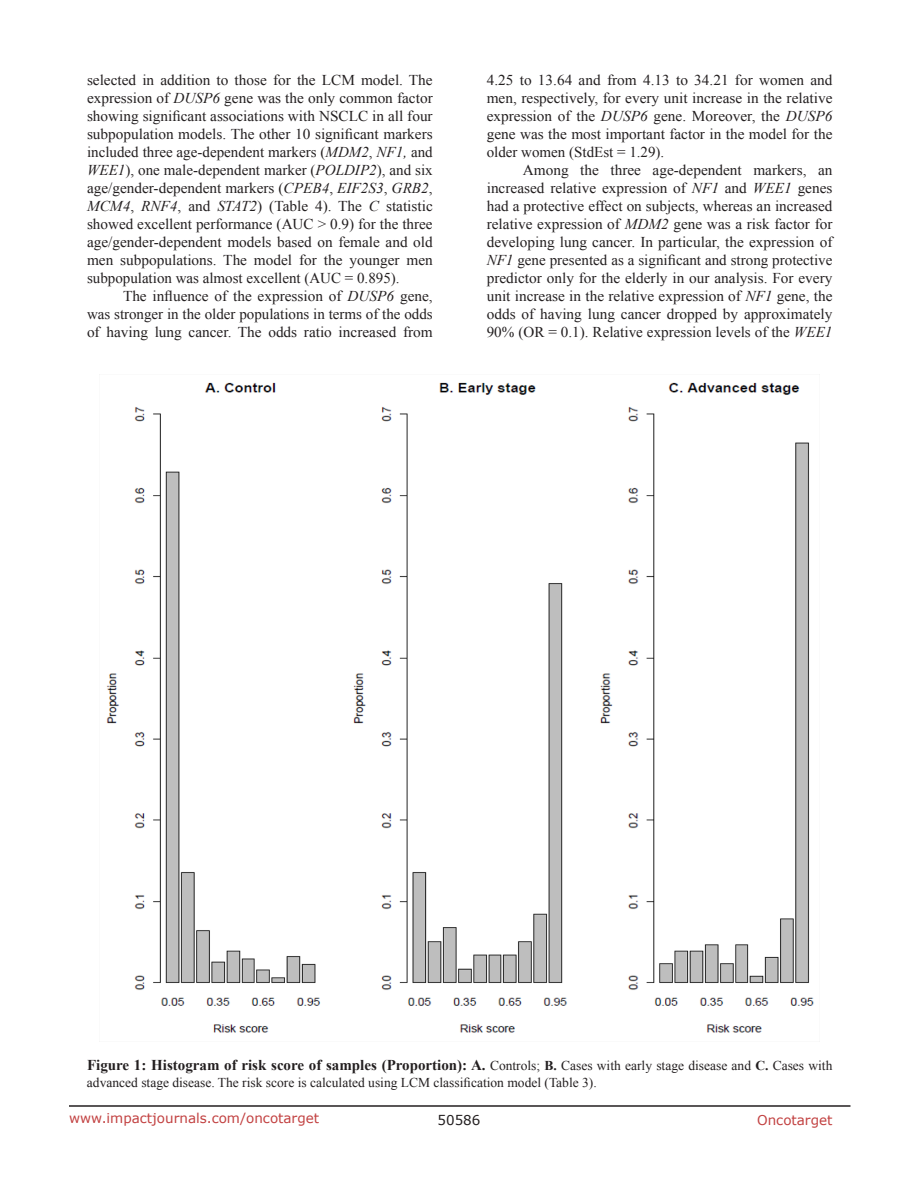
<style>
.page{position:relative;width:918px;height:1188px;background:#fff}
.page>*{position:absolute;margin:0;border:0;box-sizing:border-box;transform-origin:0 0}
.t1{font:15px/18px "Times New Roman";color:#231f20;text-align:justify}
.t2{font:700 15px "Times New Roman";color:#231f20}
.t3{font:13.5px "Times New Roman";color:#231f20}
.t4{font:13.5px "Verdana";color:#c24141}
.t5{font:13.5px "Verdana";color:#231f20}
.s1{font-style:italic}
.s2{font-weight:400;font-size:13.5px}
.s3{font-size:13.5px}
</style>
<div class="page">
<hr style="left:69px;top:1105px;width:781px;height:2px;background:#231f20">
<img style="left:106px;top:382px;width:708px;height:651px">
<p class="t1" style="left:87px;top:71px;width:347px">selected in addition to those for the LCM model. The expression of <span class="s1">DUSP6</span> gene was the only common factor showing significant associations with NSCLC in all four subpopulation models. The other 10 significant markers included three age-dependent markers (<span class="s1">MDM2</span>, <span class="s1">NF1,</span> and <span class="s1">WEE1</span>), one male-dependent marker (<span class="s1">POLDIP2</span>), and six age/gender-dependent markers (<span class="s1">CPEB4</span>, <span class="s1">EIF2S3</span>, <span class="s1">GRB2</span>, <span class="s1">MCM4</span>, <span class="s1">RNF4</span>, and <span class="s1">STAT2</span>) (Table 4). The <span class="s1">C</span> statistic showed excellent performance (AUC &gt; 0.9) for the three age/gender-dependent models based on female and old men subpopulations. The model for the younger men subpopulation was almost excellent (AUC = 0.895).</p>
<p class="t1" style="left:87px;top:287px;width:347px;text-indent:36px">The influence of the expression of <span class="s1">DUSP6</span> gene, was stronger in the older populations in terms of the odds of having lung cancer. The odds ratio increased from</p>
<p class="t1" style="left:487px;top:71px;width:347px">4.25 to 13.64 and from 4.13 to 34.21 for women and men, respectively, for every unit increase in the relative expression of the <span class="s1">DUSP6</span> gene. Moreover, the <span class="s1">DUSP6 </span>gene was the most important factor in the model for the older women (StdEst = 1.29).</p>
<p class="t1" style="left:487px;top:161px;width:347px;text-indent:36px">Among the three age-dependent markers, an increased relative expression of <span class="s1">NF1</span> and <span class="s1">WEE1</span> genes had a protective effect on subjects, whereas an increased relative expression of <span class="s1">MDM2</span> gene was a risk factor for developing lung cancer. In particular, the expression of <span class="s1">NF1</span> gene presented as a significant and strong protective predictor only for the elderly in our analysis. For every unit increase in the relative expression of <span class="s1">NF1</span> gene, the odds of having lung cancer dropped by approximately 90% (OR = 0.1). Relative expression levels of the <span class="s1">WEE1</span></p>
<p class="t2" style="left:87px;top:1055px;width:747px">Figure 1: Histogram of risk score of samples (Proportion): A. <span class="s2">Controls;</span> <span class="s3">B.</span> <span class="s2">Cases with early stage disease and</span> <span class="s3">C.</span> <span class="s2">Cases with</span></p>
<p class="t3" style="left:87px;top:1073px;width:511px">advanced stage disease. The risk score is calculated using LCM classification model (Table 3).</p>
<p class="t4" style="left:69px;top:1109px;width:252px">www.impactjournals.com/oncotarget</p>
<p class="t5" style="left:438px;top:1111px;width:44px">50586</p>
<p class="t4" style="left:757px;top:1111px;width:77px">Oncotarget</p>
</div>
